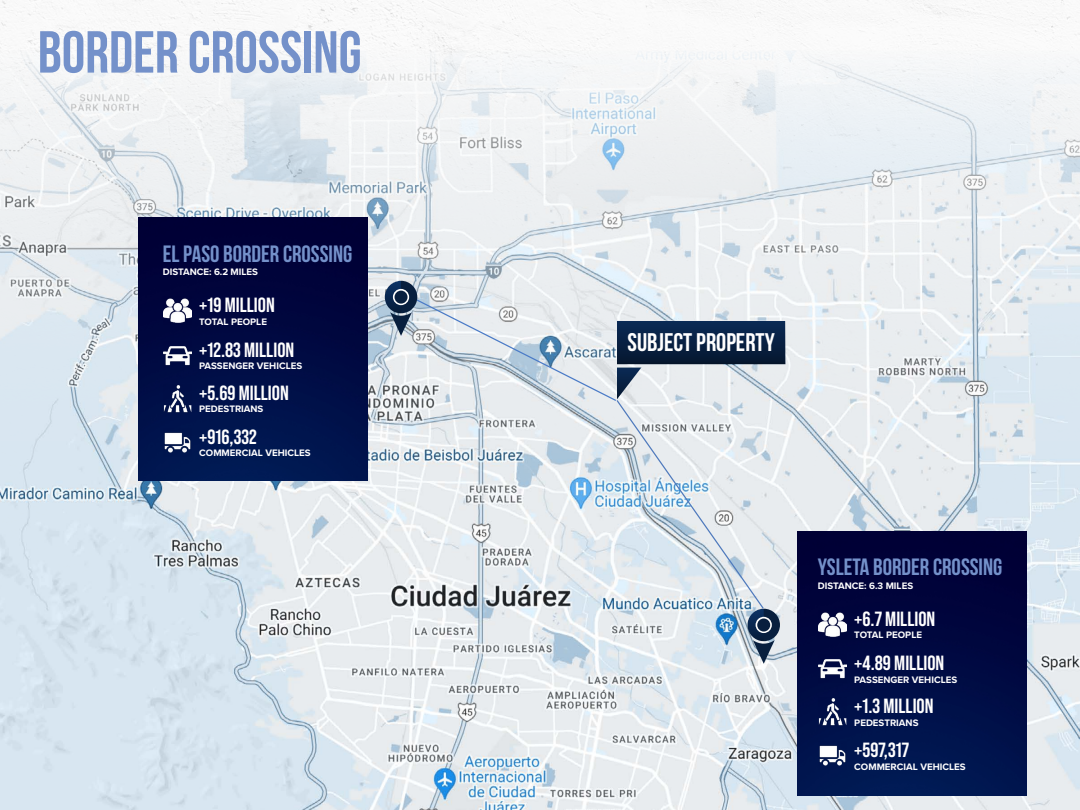
<style>
.page{position:relative;width:1080px;height:810px;background:#fff}
.page>*{position:absolute;margin:0;border:0;box-sizing:border-box;transform-origin:0 0}
.t1{font:700 59.12px "Bebas Neue";color:#7491ca}
.t2{font:700 25.5px "Bebas Neue";color:#fff}
.t3{font:700 23.62px "Bebas Neue";color:#7491ca}
.t4{font:700 20.5px "Bebas Neue Pro";color:#fff}
.t5{font:700 9.75px "Proxima Nova";color:#fff}
</style>
<div class="page">
<img style="left:0;top:50px;width:1080px;height:760px">
<img style="left:138px;top:217px;width:230px;height:264px">
<img style="left:163px;top:297px;width:29px;height:28px">
<img style="left:163px;top:384px;width:29px;height:28px">
<img style="left:163px;top:341px;width:29px;height:28px">
<img style="left:163px;top:428px;width:29px;height:28px">
<img style="left:797px;top:532px;width:230px;height:264px">
<img style="left:819px;top:610px;width:28px;height:28px">
<img style="left:819px;top:698px;width:28px;height:28px">
<img style="left:819px;top:655px;width:28px;height:28px">
<img style="left:819px;top:742px;width:28px;height:28px">
<svg style="left:385px;top:281px;width:400px;height:383px;background:#ced6dd"></svg>
<h1 class="t1" style="left:38px;top:20px;width:325px">BORDER CROSSING</h1>
<h3 class="t3" style="left:163px;top:241px;width:191px">EL PASO BORDER CROSSING</h3>
<h3 class="t4" style="left:199px;top:294px;width:77px">+19 MILLION</h3>
<p class="t5" style="left:199px;top:314px;width:69px">TOTAL PEOPLE</p>
<h3 class="t4" style="left:199px;top:338px;width:97px">+12.83 MILLION</h3>
<p class="t5" style="left:199px;top:359px;width:105px">PASSENGER VEHICLES</p>
<h3 class="t4" style="left:199px;top:381px;width:91px">+5.69 MILLION</h3>
<p class="t5" style="left:199px;top:402px;width:66px">PEDESTRIANS</p>
<h3 class="t4" style="left:199px;top:425px;width:59px">+916,332</h3>
<p class="t5" style="left:199px;top:446px;width:113px">COMMERCIAL VEHICLES</p>
<p class="t5" style="left:163px;top:265px;width:97px">DISTANCE: 6.2 MILES</p>
<h2 class="t2" style="left:628px;top:328px;width:149px">SUBJECT PROPERTY</h2>
<h3 class="t3" style="left:818px;top:554px;width:186px">YSLETA BORDER CROSSING</h3>
<h3 class="t4" style="left:854px;top:607px;width:83px">+6.7 MILLION</h3>
<p class="t5" style="left:854px;top:628px;width:69px">TOTAL PEOPLE</p>
<h3 class="t4" style="left:854px;top:651px;width:92px">+4.89 MILLION</h3>
<p class="t5" style="left:854px;top:672px;width:105px">PASSENGER VEHICLES</p>
<h3 class="t4" style="left:854px;top:694px;width:81px">+1.3 MILLION</h3>
<p class="t5" style="left:854px;top:715px;width:66px">PEDESTRIANS</p>
<h3 class="t4" style="left:854px;top:739px;width:56px">+597,317</h3>
<p class="t5" style="left:854px;top:759px;width:113px">COMMERCIAL VEHICLES</p>
<p class="t5" style="left:818px;top:579px;width:97px">DISTANCE: 6.3 MILES</p>
</div>
